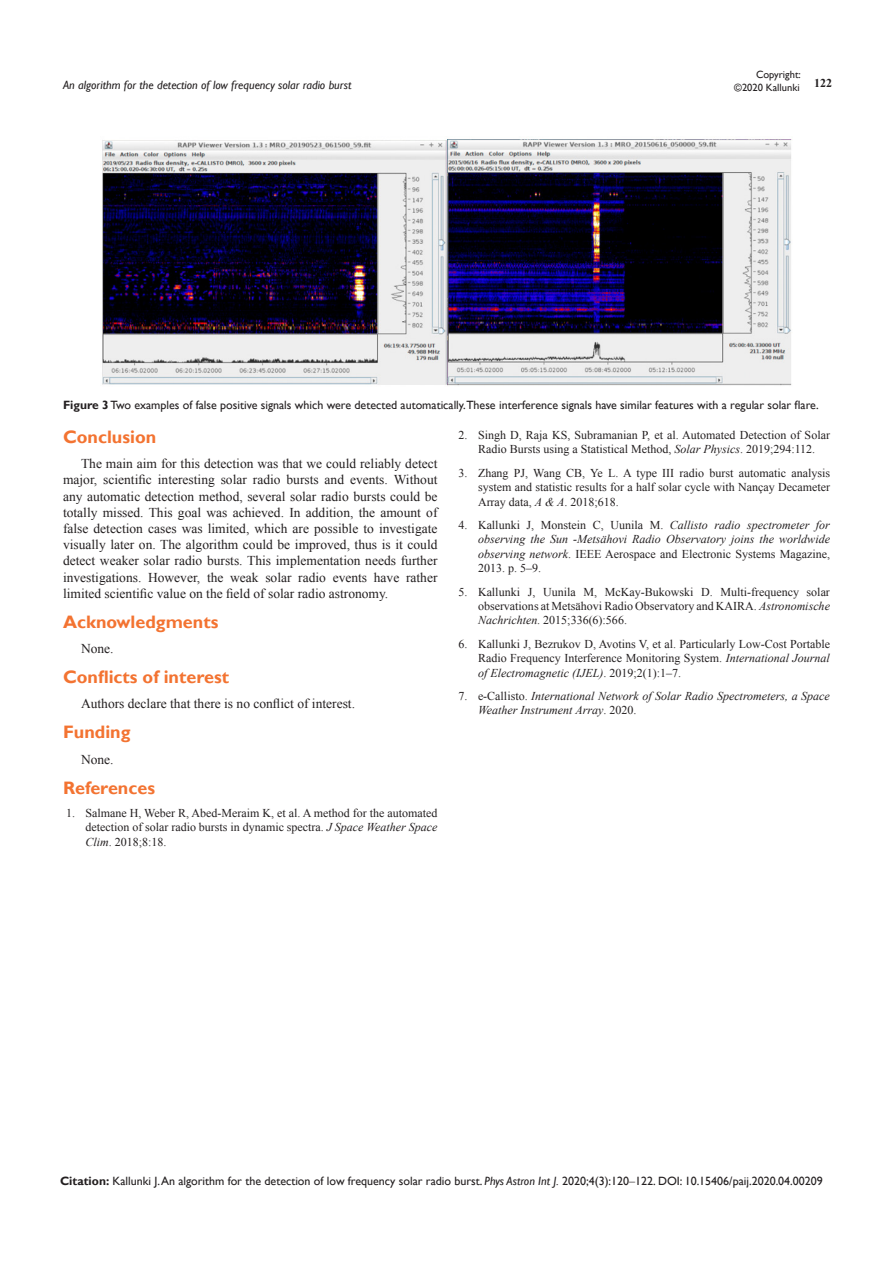
<style>
.page{position:relative;width:893px;height:1263px;background:#fff}
.page>*{position:absolute;margin:0;border:0;box-sizing:border-box;transform-origin:0 0}
.List_Paragraph{font:700 18px "Gill Sans";color:#f37331}
.t1{font:13.5px/16.2px "Times New Roman";color:#231f20;text-align:justify}
.t2{font:12px/14.4px "Times New Roman";color:#231f20;text-align:justify}
.t3{font:italic 12px/14.4px "Times New Roman";color:#231f20;text-align:justify}
.Citation{font:12px "Gill Sans";color:#231f20}
.List_Paragraph-2{font:12px "Gill Sans";color:#231f20}
.t4{font:italic 12px "Gill Sans";color:#231f20}
.t5{font:700 12px "Times New Roman";color:#231f20}
.t6{font:10.5px/12.6px "Gill Sans";color:#231f20;text-align:right}
.s1{font-weight:700}
.s2{font-style:italic}
.s3{font-style:normal}
.s4{font-family:"Times New Roman"}
</style>
<div class="page">
<img style="left:102px;top:139px;width:690px;height:247px">
<p class="t6" style="left:734px;top:69px;width:68px">Copyright: ©2020 Kallunki</p>
<p class="t4" style="left:63px;top:78px;width:290px">An algorithm for the detection of low frequency solar radio burst</p>
<p class="t5" style="left:814px;top:75px;width:19px">122</p>
<p class="List_Paragraph-2" style="left:63px;top:398px;width:757px"><span class="s1">Figure 3</span> Two examples of false positive signals which were detected automatically.These interference signals have similar features with a regular solar flare.</p>
<p class="List_Paragraph" style="left:63px;top:426px;width:95px">Conclusion</p>
<p class="t1" style="left:63px;top:455px;width:376px;text-indent:18px">The main aim for this detection was that we could reliably detect major, scientific interesting solar radio bursts and events. Without any automatic detection method, several solar radio bursts could be totally missed. This goal was achieved. In addition, the amount of false detection cases was limited, which are possible to investigate visually later on. The algorithm could be improved, thus is it could detect weaker solar radio bursts. This implementation needs further investigations. However, the weak solar radio events have rather limited scientific value on the field of solar radio astronomy.</p>
<p class="List_Paragraph" style="left:63px;top:611px;width:157px">Acknowledgments</p>
<p class="t1" style="left:81px;top:640px;width:34px">None.</p>
<p class="List_Paragraph" style="left:63px;top:666px;width:168px">Conflicts of interest</p>
<p class="t1" style="left:81px;top:695px;width:276px">Authors declare that there is no conflict of interest.</p>
<p class="List_Paragraph" style="left:63px;top:721px;width:69px">Funding</p>
<p class="t1" style="left:81px;top:751px;width:34px">None.</p>
<p class="List_Paragraph" style="left:63px;top:777px;width:94px">References</p>
<p class="t2" style="left:86px;top:805px;width:353px;text-indent:-20px">1. Salmane H, Weber R, Abed-Meraim K, et al. A method for the automated detection of solar radio bursts in dynamic spectra. <span class="s2">J Space Weather Space Clim</span>. 2018;8:18.</p>
<p class="t2" style="left:458px;top:428px;width:373px;text-align:center">2. Singh D, Raja KS, Subramanian P, et al. Automated Detection of Solar<br>Radio Bursts using a Statistical Method, <span class="s2">Solar Physics</span>. 2019;294:112.</p>
<p class="t2" style="left:478px;top:465px;width:353px;text-indent:-20px">3. Zhang PJ, Wang CB, Ye L. A type III radio burst automatic analysis system and statistic results for a half solar cycle with Nançay Decameter Array data, <span class="s2">A &amp; A</span>. 2018;618.</p>
<p class="t3" style="left:478px;top:517px;width:353px;text-indent:-20px"><span class="s3">4. Kallunki J, Monstein C, Uunila M.</span> Callisto radio spectrometer for observing the Sun -Metsähovi Radio Observatory joins the worldwide observing network<span class="s3">. IEEE Aerospace and Electronic Systems Magazine, 2013. p. 5–9.</span></p>
<p class="t2" style="left:478px;top:584px;width:353px;text-indent:-20px">5. Kallunki J, Uunila M, McKay-Bukowski D. Multi-frequency solar observations at Metsähovi Radio Observatory and KAIRA. <span class="s2">Astronomische Nachrichten</span>. 2015;336(6):566.</p>
<p class="t2" style="left:478px;top:636px;width:353px;text-indent:-20px">6. Kallunki J, Bezrukov D, Avotins V, et al. Particularly Low-Cost Portable Radio Frequency Interference Monitoring System. <span class="s2">International Journal of Electromagnetic (IJEL)</span>. 2019;2(1):1–7.</p>
<p class="t3" style="left:478px;top:688px;width:353px;text-indent:-20px"><span class="s3">7. e-Callisto.</span> International Network of Solar Radio Spectrometers, a Space<br>Weather Instrument Array<span class="s3">. 2020.</span></p>
<p class="Citation" style="left:60px;top:1174px;width:764px"><span class="s1">Citation:</span> Kallunki J. An algorithm for the detection of low frequency solar radio burst. <span class="s2">Phys Astron Int J.</span> 2020;4(3):120<span class="s4">‒</span>122. DOI: 10.15406/paij.2020.04.00209</p>
</div>
